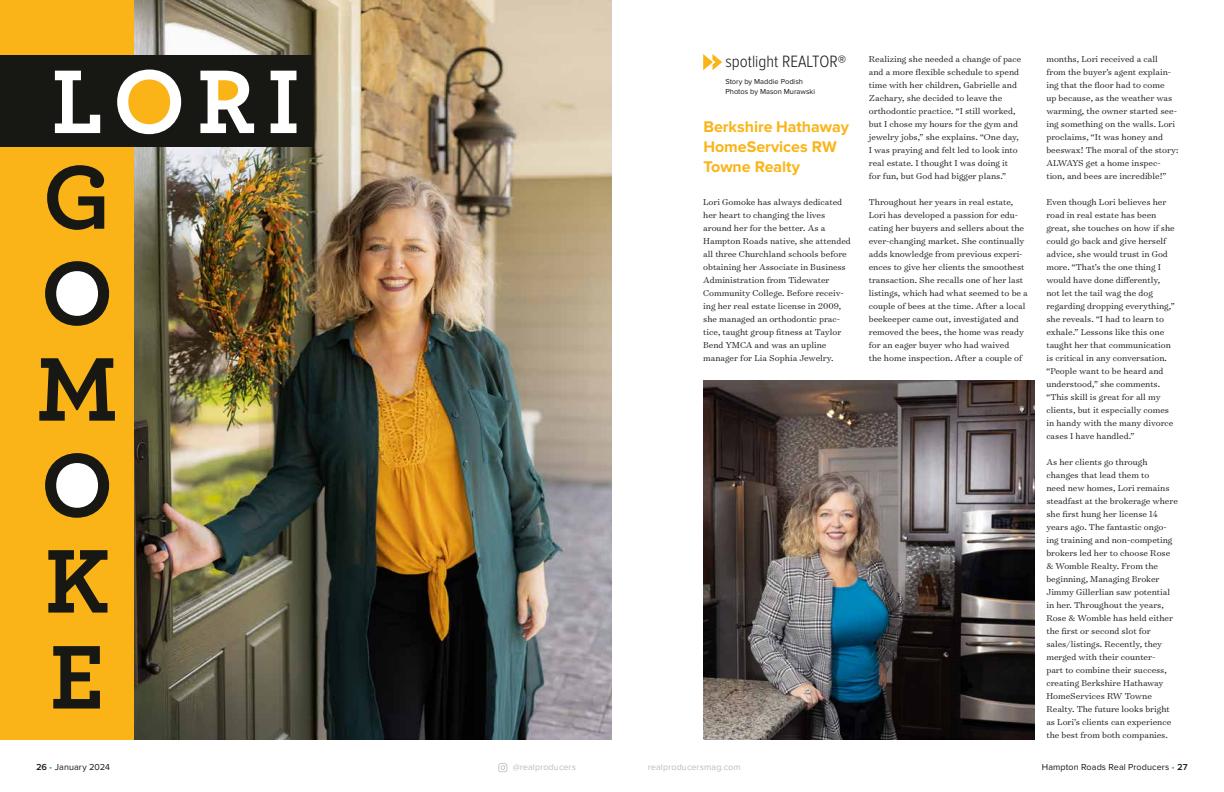
<style>
.page{position:relative;width:1224px;height:792px;background:#fff}
.page>*{position:absolute;margin:0;border:0;box-sizing:border-box;transform-origin:0 0}
.t1{font:700 94.8px/96px "Archer Pro";color:#171713;text-align:justify}
.t2{font:700 94.8px "Archer Pro";color:#fff}
.t3{font:300 17px "Proxima Nova Cond";color:#171713}
.t4{font:700 16px/20px "Proxima Nova";color:#fab417}
.t5{font:300 9.8px/13px "Surveyor Text";color:#171713}
.t6{font:9px "Proxima Nova";letter-spacing:.01em;color:#171713}
.t7{font:9px "Proxima Nova";letter-spacing:.01em;color:#bbbcbc}
.t8{font:7.5px/10px "Proxima Nova";color:#171713}
.s1{font-weight:600}
.s2{color:#31a5d9}
</style>
<div class="page">
<svg style="left:498px;top:763px;width:9px;height:9px"></svg>
<div style="left:0;top:0;width:134px;height:739px;background:#fab417"></div>
<img style="left:134px;top:0;width:478px;height:739px">
<div style="left:0;top:55px;width:313px;height:92px;background:#171713"></div>
<svg style="left:703px;top:54px;width:19px;height:16px"></svg>
<div style="left:122px;top:74px;width:54px;height:54px;background:#fab417;border-radius:50%"></div>
<div style="left:50px;top:266px;width:54px;height:54px;background:#fff;border-radius:50%"></div>
<div style="left:50px;top:459px;width:54px;height:54px;background:#fff;border-radius:50%"></div>
<div style="left:212px;top:74px;width:31px;height:32px;background:#fab417;border-radius:50%"></div>
<img style="left:703px;top:380px;width:331px;height:359px">
<h1 class="t2" style="left:51px;top:27px;width:250px">LORI</h1>
<h1 class="t1" style="left:36px;top:143px;width:83px">G O M O K E</h1>
<h2 class="t3" style="left:725px;top:54px;width:122px">spotlight REALTOR®</h2>
<p class="t8" style="left:725px;top:77px;width:91px">Story by Maddie Podish<br>Photos by Mason Murawski</p>
<h3 class="t4" style="left:703px;top:117px;width:147px">Berkshire Hathaway<br>HomeServices RW<br>Towne Realty</h3>
<p class="t5" style="left:703px;top:195px;width:149px">Lori Gomoke has always dedicated her heart to changing the lives around her for the better. As a Hampton Roads native, she attended all three Churchland schools before obtaining her Associate in Business Administration from Tidewater Community College. Before receiv&shy;ing her real estate license in 2009, she managed an orthodontic prac&shy;tice, taught group fitness at Taylor Bend YMCA and was an upline manager for Lia Sophia Jewelry.</p>
<p class="t5" style="left:869px;top:52px;width:154px">Realizing she needed a change of pace and a more flexible schedule to spend time with her children, Gabrielle and Zachary, she decided to leave the orthodontic practice. “I still worked, but I chose my hours for the gym and jewelry jobs,” she explains. “One day, I was praying and felt led to look into real estate. I thought I was doing it for fun, but God had bigger plans.”</p>
<p class="t5" style="left:869px;top:195px;width:161px">Throughout her years in real estate, Lori has developed a passion for edu&shy;cating her buyers and sellers about the ever-changing market. She continually adds knowledge from previous experi&shy;ences to give her clients the smoothest transaction. She recalls one of her last listings, which had what seemed to be a couple of bees at the time. After a local beekeeper came out, investigated and removed the bees, the home was ready for an eager buyer who had waived<br>the home inspection. After a couple of</p>
<p class="t5" style="left:1046px;top:52px;width:133px">months, Lori received a call from the buyer’s agent explain&shy;ing that the floor had to come<br>up because, as the weather was warming, the owner started see&shy;ing something on the walls. Lori proclaims, “It was honey and beeswax! The moral of the story:<br>ALWAYS get a home inspec&shy;tion, and bees are incredible!”</p>
<p class="t5" style="left:1046px;top:195px;width:130px">Even though Lori believes her road in real estate has been great, she touches on how if she could go back and give herself advice, she would trust in God more. “That’s the one thing I would have done differently, not let the tail wag the dog regarding dropping everything,” she reveals. “I had to learn to exhale.” Lessons like this one taught her that communication is critical in any conversation. “People want to be heard and understood,” she comments. “This skill is great for all my clients, but it especially comes in handy with the many divorce cases I have handled.”</p>
<p class="t5" style="left:1046px;top:455px;width:133px">As her clients go through changes that lead them to<br>need new homes, Lori remains steadfast at the brokerage where she first hung her license 14 years ago. The fantastic ongo&shy;ing training and non-competing brokers led her to choose Rose &amp; Womble Realty. From the beginning, Managing Broker<br>Jimmy Gillerlian saw potential in her. Throughout the years,<br>Rose &amp; Womble has held either the first or second slot for sales/listings. Recently, they merged with their counter-<br>part to combine their success, creating Berkshire Hathaway<br>HomeServices RW Towne<br>Realty. The future looks bright as Lori’s clients can experience the best from both companies.</p>
<p class="t6" style="left:36px;top:762px;width:76px"><span class="s1">26</span> <span class="s2">•</span> January 2024</p>
<p class="t7" style="left:513px;top:762px;width:65px">@realproducers</p>
<p class="t7" style="left:648px;top:762px;width:94px">realproducersmag.com</p>
<p class="t6" style="left:1042px;top:762px;width:148px">Hampton Roads Real Producers <span class="s2">•</span> <span class="s1">27</span></p>
</div>
